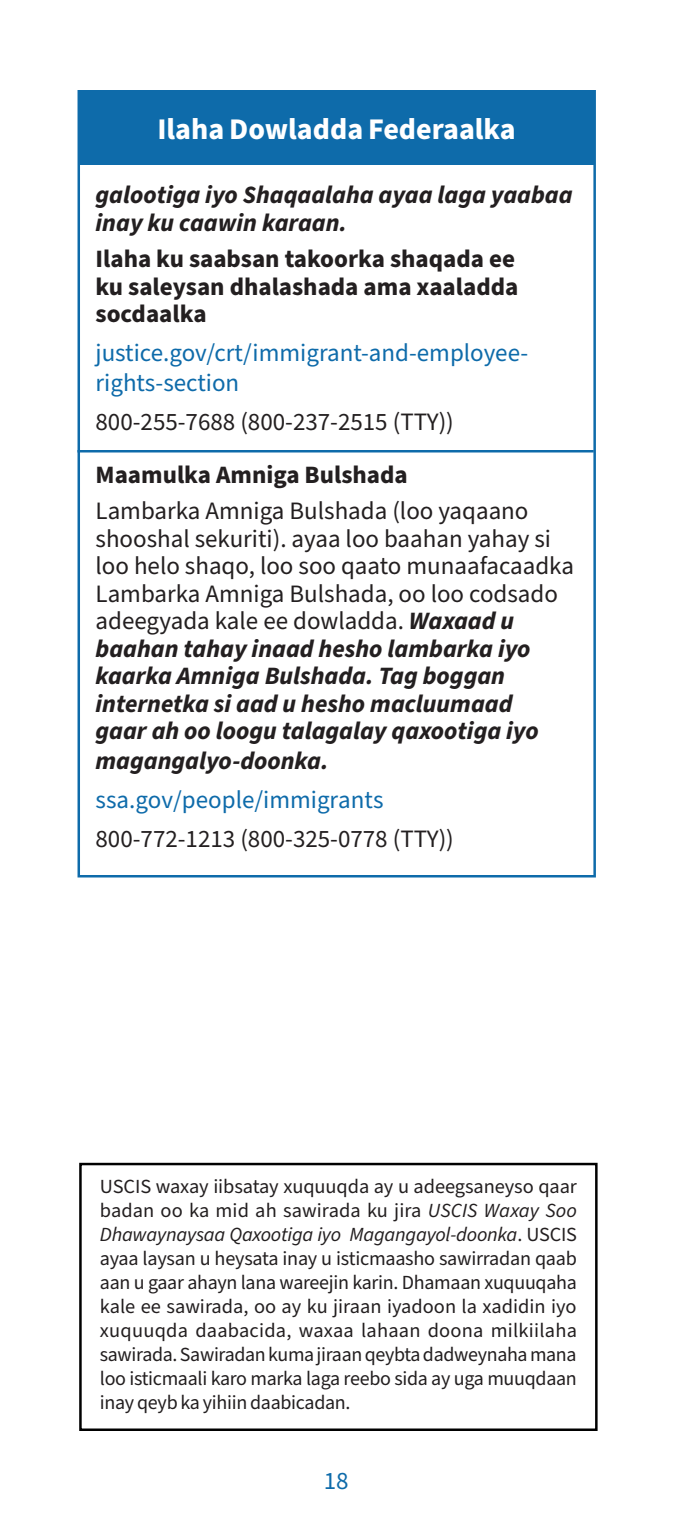
<style>
.page{position:relative;width:675px;height:1530px;background:#fff}
.page>*{position:absolute;margin:0;border:0;box-sizing:border-box;transform-origin:0 0}
.t1{font:700 30px "Source Sans Pro";color:#fff}
.Table_Sub_Head{font:25px/27.5px "Source Sans Pro";color:#231f20}
.Table_Sub_Head-2{font:700 25px/27.5px "Source Sans Pro";color:#231f20}
.Table_Sub_Head-3{font:25px/30px "Source Sans Pro";color:#0e6baa}
.Table_Sub_Head-4{font:italic 700 25px/27.5px "Source Sans Pro";color:#231f20}
.Table_text{font:20px/24px "Source Sans Pro";letter-spacing:-.015em;color:#231f20;text-align:justify}
.s1{font-weight:700;font-style:italic}
.s2{font-style:italic}
</style>
<div class="page">
<div style="left:80px;top:91px;width:514px;height:74px;background:#0e6baa"></div>
<div style="left:79px;top:1163px;width:519px;height:268px;border:2px solid #000"></div>
<hr style="left:77px;top:450px;width:517px;height:2px;background:#0e6baa">
<p class="t1" style="left:157px;top:109px;width:360px">Ilaha Dowladda Federaalka</p>
<p class="Table_Sub_Head-4" style="left:96px;top:182px;width:479px">galootiga iyo Shaqaalaha ayaa laga yaabaa inay ku caawin karaan.</p>
<p class="Table_Sub_Head-2" style="left:96px;top:246px;width:424px">Ilaha ku saabsan takoorka shaqada ee ku saleysan dhalashada ama xaaladda socdaalka</p>
<p class="Table_Sub_Head-3" style="left:96px;top:339px;width:434px">justice.gov/crt/immigrant-and-employee&shy;rights-section</p>
<p class="Table_Sub_Head" style="left:96px;top:409px;width:360px">800-255-7688 (800-237-2515 (TTY))</p>
<p class="Table_Sub_Head-2" style="left:96px;top:461px;width:314px">Maamulka Amniga Bulshada</p>
<p class="Table_Sub_Head" style="left:96px;top:498px;width:480px">Lambarka Amniga Bulshada (loo yaqaano shooshal sekuriti). ayaa loo baahan yahay si loo helo shaqo, loo soo qaato munaafacaadka Lambarka Amniga Bulshada, oo loo codsado adeegyada kale ee dowladda. <span class="s1">Waxaad u baahan tahay inaad hesho lambarka iyo kaarka Amniga Bulshada. Tag boggan internetka si aad u hesho macluumaad<br>gaar ah oo loogu talagalay qaxootiga iyo</span></p>
<p class="Table_Sub_Head-4" style="left:96px;top:748px;width:234px">magangalyo-doonka.</p>
<p class="Table_Sub_Head-3" style="left:96px;top:786px;width:289px">ssa.gov/people/immigrants</p>
<p class="Table_Sub_Head" style="left:96px;top:826px;width:360px">800-772-1213 (800-325-0778 (TTY))</p>
<p class="Table_text" style="left:100px;top:1175px;width:479px">USCIS waxay iibsatay xuquuqda ay u adeegsaneyso qaar badan oo ka mid ah sawirada ku jira <span class="s2">USCIS Waxay Soo Dhawaynaysaa Qaxootiga iyo Magangayol-doonka</span>. USCIS ayaa laysan u heysata inay u isticmaasho sawirradan qaab aan u gaar ahayn lana wareejin karin. Dhamaan xuquuqaha kale ee sawirada, oo ay ku jiraan iyadoon la xadidin iyo xuquuqda daabacida, waxaa lahaan doona milkiilaha sawirada. Sawiradan kuma jiraan qeybta dadweynaha mana loo isticmaali karo marka laga reebo sida ay uga muuqdaan inay qeyb ka yihiin daabicadan.</p>
<p class="Table_Sub_Head-3" style="left:324px;top:1467px;width:26px">18</p>
</div>
